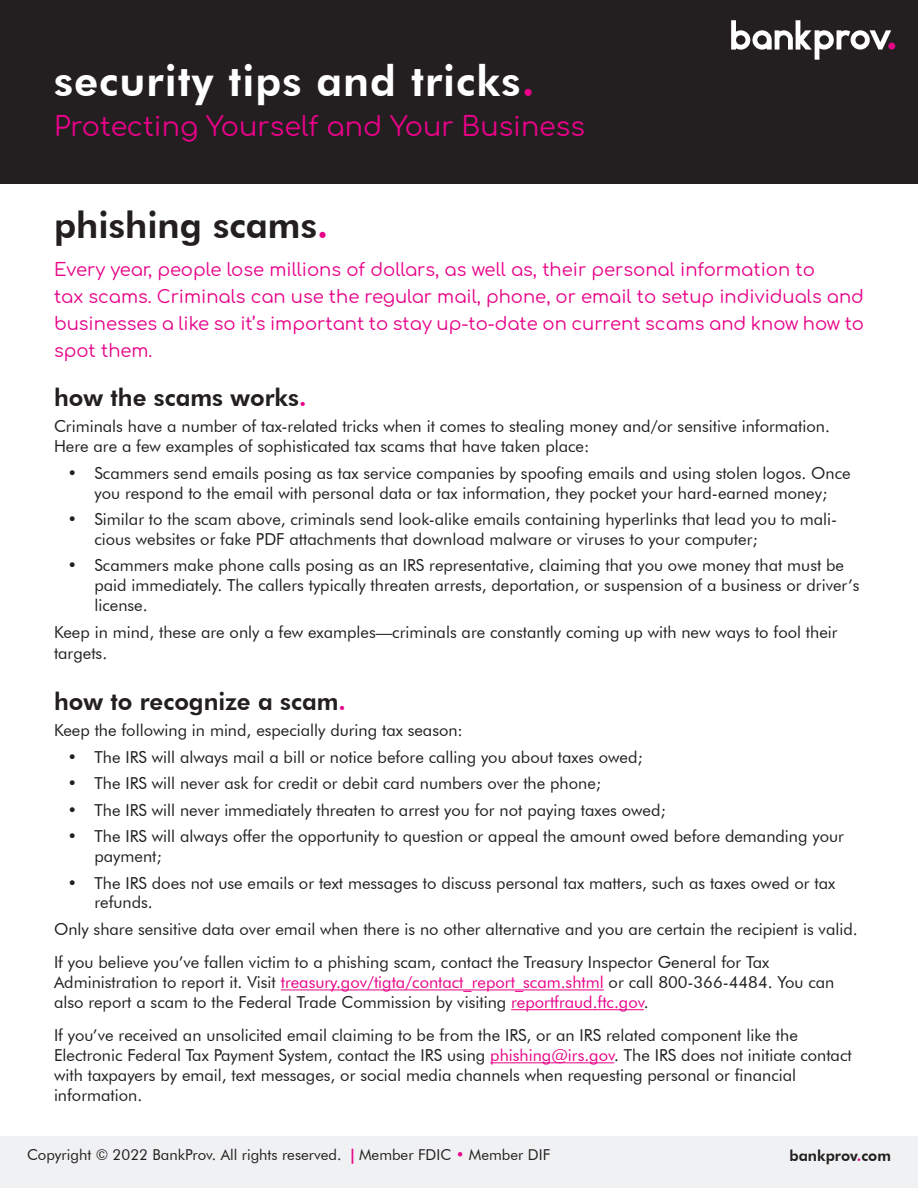
<style>
.page{position:relative;width:918px;height:1188px;background:#fff}
.page>*{position:absolute;margin:0;border:0;box-sizing:border-box;transform-origin:0 0}
.t1{font:800 42px "Futura BT";letter-spacing:.025em;color:#fff}
.t2{font:800 36px "Futura BT";color:#231f20}
.t3{font:27px "Comfortaa";color:#e80289}
.t4{font:800 24px "Futura BT";color:#231f20}
.t5{font:18px/27px "Comfortaa";color:#e80289}
.t6{font:16.5px/19.8px "Futura BT";color:#231f20}
.t7{font:15px "Futura BT";color:#231f20}
.t8{font:800 15px "Futura BT";color:#231f20}
.s1{color:#e80289}
.s2{font-family:"Myriad Pro";font-weight:700;color:#e80289}
</style>
<div class="page">
<div style="left:0;top:1136px;width:918px;height:52px;background:#f0f1f2"></div>
<div style="left:0;top:0;width:918px;height:184px;background:#231f20"></div>
<svg style="left:731px;top:20px;width:160px;height:40px"></svg>
<div style="left:888px;top:43px;width:7px;height:7px;background:#e00886;border-radius:50%"></div>
<hr style="left:281px;top:989px;width:323px;height:1px;background:#e80289">
<hr style="left:511px;top:1009px;width:133px;height:1px;background:#e80289">
<hr style="left:490px;top:1062px;width:124px;height:1px;background:#e80289">
<h1 class="t1" style="left:54px;top:63px;width:482px">security tips and tricks<span class="s1">.</span></h1>
<h3 class="t3" style="left:54px;top:115px;width:533px">Protecting Yourself and Your Business</h3>
<h2 class="t2" style="left:54px;top:211px;width:276px">phishing scams<span class="s1">.</span></h2>
<p class="t5" style="left:54px;top:257px;width:812px">Every year, people lose millions of dollars, as well as, their personal information to<br>tax scams. Criminals can use the regular mail, phone, or email to setup individuals and businesses a like so it’s important to stay up-to-date on current scams and know how to spot them.</p>
<h3 class="t4" style="left:54px;top:387px;width:254px">how the scams works<span class="s1">.</span></h3>
<p class="t6" style="left:54px;top:418px;width:777px">Criminals have a number of tax-related tricks when it comes to stealing money and/or sensitive information.<br>Here are a few examples of sophisticated tax scams that have taken place:</p>
<p class="t6" style="left:68px;top:464px;width:785px;text-align:center">• Scammers send emails posing as tax service companies by spoofing emails and using stolen logos. Once you respond to the email with personal data or tax information, they pocket your hard-earned money;</p>
<p class="t6" style="left:94px;top:511px;width:744px;text-indent:-27px">• Similar to the scam above, criminals send look-alike emails containing hyperlinks that lead you to mali&shy;cious websites or fake PDF attachments that download malware or viruses to your computer;</p>
<p class="t6" style="left:94px;top:557px;width:767px;text-indent:-27px">• Scammers make phone calls posing as an IRS representative, claiming that you owe money that must be paid immediately. The callers typically threaten arrests, deportation, or suspension of a business or driver’s license.</p>
<p class="t6" style="left:54px;top:622px;width:785px;line-height:21.6px">Keep in mind, these are only a few examples—criminals are constantly coming up with new ways to fool their targets.</p>
<h3 class="t4" style="left:54px;top:691px;width:293px">how to recognize a scam<span class="s1">.</span></h3>
<p class="t6" style="left:54px;top:722px;width:410px">Keep the following in mind, especially during tax season:</p>
<p class="t6" style="left:68px;top:748px;width:577px">• The IRS will always mail a bill or notice before calling you about taxes owed;</p>
<p class="t6" style="left:68px;top:775px;width:535px">• The IRS will never ask for credit or debit card numbers over the phone;</p>
<p class="t6" style="left:68px;top:801px;width:600px">• The IRS will never immediately threaten to arrest you for not paying taxes owed;</p>
<p class="t6" style="left:94px;top:828px;width:751px;text-indent:-27px">• The IRS will always offer the opportunity to question or appeal the amount owed before demanding your payment;</p>
<p class="t6" style="left:94px;top:874px;width:742px;text-indent:-27px">• The IRS does not use emails or text messages to discuss personal tax matters, such as taxes owed or tax refunds.</p>
<p class="t6" style="left:54px;top:914px;width:805px;line-height:33.3px">Only share sensitive data over email when there is no other alternative and you are certain the recipient is valid.<br>If you believe you’ve fallen victim to a phishing scam, contact the Treasury Inspector General for Tax</p>
<p class="t6" style="left:54px;top:974px;width:782px">Administration to report it. Visit <span class="s1">treasury.gov/tigta/contact_report_scam.shtml</span> or call 800-366-4484. You can also report a scam to the Federal Trade Commission by visiting <span class="s1">reportfraud.ftc.gov</span>.</p>
<p class="t6" style="left:54px;top:1027px;width:799px">If you’ve received an unsolicited email claiming to be from the IRS, or an IRS related component like the Electronic Federal Tax Payment System, contact the IRS using <span class="s1">phishing@irs.gov</span>. The IRS does not initiate contact with taxpayers by email, text messages, or social media channels when requesting personal or financial information.</p>
<p class="t7" style="left:27px;top:1149px;width:525px">Copyright © 2022 BankProv. All rights reserved. <span class="s2">|</span> Member FDIC <span class="s1">•</span> Member DIF</p>
<p class="t8" style="left:790px;top:1149px;width:103px">bankprov<span class="s1">.</span>com</p>
</div>
